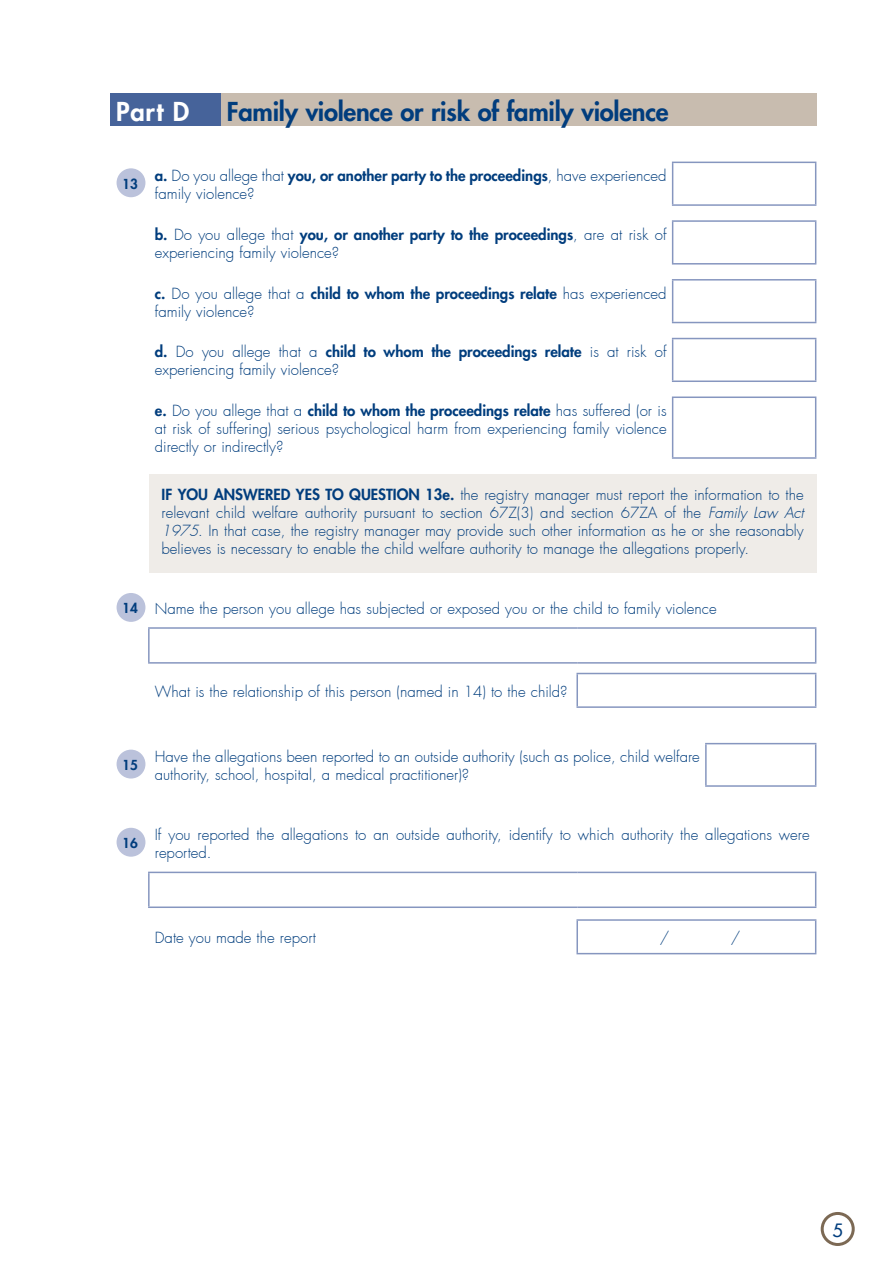
<style>
.page{position:relative;width:893px;height:1263px;background:#fff}
.page>*{position:absolute;margin:0;border:0;box-sizing:border-box;transform-origin:0 0}
.Part1{font:800 25.5px "Futura";letter-spacing:-.01em;color:#013d7d}
.t1{font:800 25.5px "Futura";color:#fff}
.Body_head{font:500 18px "Futura";color:#013d7d}
.t2{font:300 15px/18px "Futura";color:#013d7d}
.Q_number{font:800 13.5px "Futura";color:#013d7d}
.s1{font-weight:800}
.s2{font-style:italic}
</style>
<div class="page">
<div style="left:821px;top:1212px;width:34px;height:34px;border:3px solid #7c6954;border-radius:50%"></div>
<div style="left:149px;top:474px;width:667px;height:99px;background:#efece8"></div>
<div style="left:217px;top:94px;width:599px;height:32px;background:#c8bcaf"></div>
<div style="left:111px;top:94px;width:110px;height:32px;background:#46639a"></div>
<hr style="left:672px;top:162px;width:144px;height:1px;background:#8696bf">
<hr style="left:672px;top:163px;width:1px;height:41px;background:#8696bf">
<hr style="left:815px;top:163px;width:1px;height:41px;background:#8696bf">
<hr style="left:672px;top:204px;width:144px;height:2px;background:#8696bf">
<div style="left:117px;top:168px;width:28px;height:29px;background:#bbc2db;border-radius:50%"></div>
<hr style="left:672px;top:220px;width:144px;height:2px;background:#8696bf">
<hr style="left:672px;top:222px;width:1px;height:41px;background:#8696bf">
<hr style="left:815px;top:222px;width:1px;height:41px;background:#8696bf">
<hr style="left:672px;top:263px;width:144px;height:2px;background:#8696bf">
<hr style="left:672px;top:279px;width:144px;height:2px;background:#8696bf">
<hr style="left:672px;top:281px;width:1px;height:41px;background:#8696bf">
<hr style="left:815px;top:281px;width:1px;height:41px;background:#8696bf">
<hr style="left:672px;top:322px;width:144px;height:1px;background:#8696bf">
<hr style="left:672px;top:338px;width:144px;height:1px;background:#8696bf">
<hr style="left:672px;top:339px;width:1px;height:41px;background:#8696bf">
<hr style="left:815px;top:339px;width:1px;height:41px;background:#8696bf">
<hr style="left:672px;top:380px;width:144px;height:2px;background:#8696bf">
<hr style="left:672px;top:396px;width:144px;height:2px;background:#8696bf">
<hr style="left:672px;top:398px;width:1px;height:59px;background:#8696bf">
<hr style="left:815px;top:398px;width:1px;height:59px;background:#8696bf">
<hr style="left:672px;top:457px;width:144px;height:2px;background:#8696bf">
<hr style="left:148px;top:627px;width:429px;height:2px;background:#8696bf">
<hr style="left:148px;top:629px;width:2px;height:33px;background:#8696bf">
<hr style="left:577px;top:627px;width:239px;height:2px;background:#8696bf">
<hr style="left:815px;top:629px;width:1px;height:33px;background:#8696bf">
<hr style="left:148px;top:662px;width:429px;height:2px;background:#8696bf">
<hr style="left:577px;top:662px;width:239px;height:2px;background:#8696bf">
<hr style="left:576px;top:673px;width:240px;height:1px;background:#8696bf">
<hr style="left:576px;top:674px;width:2px;height:32px;background:#8696bf">
<hr style="left:815px;top:674px;width:1px;height:32px;background:#8696bf">
<hr style="left:576px;top:706px;width:240px;height:2px;background:#8696bf">
<div style="left:117px;top:593px;width:28px;height:29px;background:#bbc2db;border-radius:50%"></div>
<hr style="left:705px;top:743px;width:111px;height:1px;background:#8696bf">
<hr style="left:705px;top:744px;width:2px;height:41px;background:#8696bf">
<hr style="left:815px;top:744px;width:1px;height:41px;background:#8696bf">
<hr style="left:705px;top:785px;width:111px;height:2px;background:#8696bf">
<div style="left:117px;top:750px;width:28px;height:28px;background:#bbc2db;border-radius:50%"></div>
<hr style="left:148px;top:872px;width:429px;height:1px;background:#8696bf">
<hr style="left:148px;top:873px;width:2px;height:33px;background:#8696bf">
<hr style="left:577px;top:872px;width:239px;height:1px;background:#8696bf">
<hr style="left:815px;top:873px;width:1px;height:33px;background:#8696bf">
<hr style="left:148px;top:906px;width:429px;height:2px;background:#8696bf">
<hr style="left:577px;top:906px;width:239px;height:2px;background:#8696bf">
<hr style="left:576px;top:919px;width:240px;height:2px;background:#8696bf">
<hr style="left:576px;top:921px;width:2px;height:32px;background:#8696bf">
<hr style="left:815px;top:921px;width:1px;height:32px;background:#8696bf">
<hr style="left:576px;top:953px;width:240px;height:1px;background:#8696bf">
<div style="left:117px;top:828px;width:28px;height:29px;background:#bbc2db;border-radius:50%"></div>
<p class="t1" style="left:116px;top:95px;width:75px">Part D</p>
<p class="Part1" style="left:227px;top:95px;width:443px">Family violence or risk of family violence</p>
<p class="Q_number" style="left:122px;top:175px;width:17px">13</p>
<p class="t2" style="left:155px;top:167px;width:513px"><span class="s1">a.</span> Do you allege that <span class="s1">you, or another party to the proceedings</span>, have experienced family violence?</p>
<p class="t2" style="left:155px;top:226px;width:513px"><span class="s1">b.</span> Do you allege that <span class="s1">you, or another party to the proceedings</span>, are at risk of experiencing family violence?</p>
<p class="t2" style="left:155px;top:284px;width:513px"><span class="s1">c.</span> Do you allege that a <span class="s1">child to whom the proceedings relate</span> has experienced family violence?</p>
<p class="t2" style="left:155px;top:343px;width:513px"><span class="s1">d.</span> Do you allege that a <span class="s1">child to whom the proceedings relate</span> is at risk of experiencing family violence?</p>
<p class="t2" style="left:155px;top:402px;width:513px;text-align:justify"><span class="s1">e.</span> Do you allege that a <span class="s1">child to whom the proceedings relate</span> has suffered (or is at risk of suffering) serious psychological harm from experiencing family violence directly or indirectly?</p>
<p class="t2" style="left:162px;top:486px;width:647px"><span class="s1">IF YOU ANSWERED YES TO QUESTION 13e.</span> the registry manager must report the information to the relevant child welfare authority pursuant to section 67Z(3) and section 67ZA of the <span class="s2">Family Law Act 1975</span>. In that case, the registry manager may provide such other information as he or she reasonably believes is necessary to enable the child welfare authority to manage the allegations properly.</p>
<p class="Q_number" style="left:122px;top:600px;width:17px">14</p>
<p class="t2" style="left:155px;top:600px;width:563px">Name the person you allege has subjected or exposed you or the child to family violence</p>
<p class="t2" style="left:155px;top:682px;width:414px">What is the relationship of this person (named in 14) to the child?</p>
<p class="Q_number" style="left:122px;top:756px;width:17px">15</p>
<p class="t2" style="left:155px;top:748px;width:547px">Have the allegations been reported to an outside authority (such as police, child welfare authority, school, hospital, a medical practitioner)?</p>
<p class="Q_number" style="left:122px;top:834px;width:17px">16</p>
<p class="t2" style="left:155px;top:826px;width:656px">If you reported the allegations to an outside authority, identify to which authority the allegations were reported.</p>
<p class="t2" style="left:155px;top:929px;width:163px">Date you made the report</p>
<p class="t2" style="left:660px;top:929px;width:11px">/</p>
<p class="t2" style="left:731px;top:929px;width:11px">/</p>
<p class="Body_head" style="left:832px;top:1219px;width:12px">5</p>
</div>
